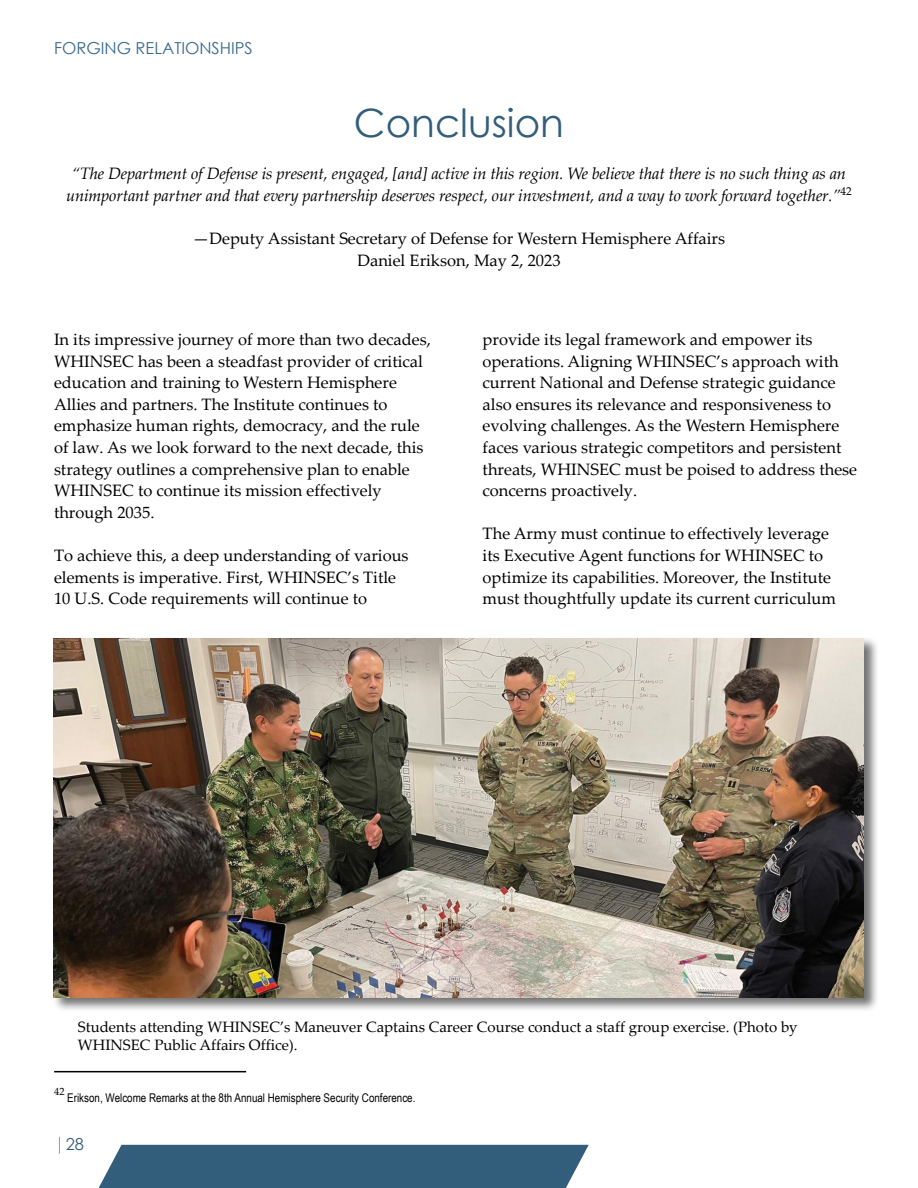
<style>
.page{position:relative;width:918px;height:1188px;background:#fff}
.page>*{position:absolute;margin:0;border:0;box-sizing:border-box;transform-origin:0 0}
.t1{font:39px "Century Gothic";color:#325e7c}
.t2{font:16.5px/21.6px "Palatino Linotype";color:#000}
.t3{font:italic 16.5px/21.6px "Palatino Linotype";letter-spacing:-.01em;color:#000;text-align:center}
.t4{font:16.5px "Century Gothic";color:#396a8c}
.t5{font:16.5px "Century Gothic";color:#325e7c}
.t6{font:15px/18px "Palatino Linotype";color:#000}
.t7{font:12px "Arial Narrow";color:#000}
.t8{font:10.5px "Palatino Linotype";color:#000}
</style>
<div class="page">
<div style="left:98px;top:1145px;width:491px;height:43px;background:#325e7c"></div>
<svg style="left:59px;top:1137px;width:1px;height:17px"></svg>
<hr style="left:54px;top:1071px;width:192px;height:1px;background:#000">
<div style="left:53px;top:637px;width:826px;height:376px;background:#000;opacity:.55"></div>
<img style="left:54px;top:638px;width:810px;height:360px">
<p class="t4" style="left:54px;top:37px;width:200px">FORGING RELATIONSHIPS</p>
<h1 class="t1" style="left:354px;top:96px;width:212px">Conclusion</h1>
<p class="t3" style="left:66px;top:162px;width:787px">“The Department of Defense is present, engaged, [and] active in this region. We believe that there is no such thing as an unimportant partner and that every partnership deserves respect, our investment, and a way to work forward together.”<sup>42</sup></p>
<p class="t2" style="left:193px;top:227px;width:534px;text-align:center">—Deputy Assistant Secretary of Defense for Western Hemisphere Affairs<br>Daniel Erikson, May 2, 2023</p>
<p class="t2" style="left:54px;top:328px;width:378px">In its impressive journey of more than two decades, WHINSEC has been a steadfast provider of critical education and training to Western Hemisphere Allies and partners. The Institute continues to emphasize human rights, democracy, and the rule of law. As we look forward to the next decade, this strategy outlines a comprehensive plan to enable WHINSEC to continue its mission effectively through 2035.</p>
<p class="t2" style="left:54px;top:544px;width:356px">To achieve this, a deep understanding of various elements is imperative. First, WHINSEC’s Title<br>10 U.S. Code requirements will continue to</p>
<p class="t2" style="left:483px;top:328px;width:376px">provide its legal framework and empower its operations. Aligning WHINSEC’s approach with current National and Defense strategic guidance also ensures its relevance and responsiveness to evolving challenges. As the Western Hemisphere faces various strategic competitors and persistent threats, WHINSEC must be poised to address these concerns proactively.</p>
<p class="t2" style="left:483px;top:522px;width:355px">The Army must continue to effectively leverage its Executive Agent functions for WHINSEC to optimize its capabilities. Moreover, the Institute must thoughtfully update its current curriculum</p>
<p class="t6" style="left:78px;top:1017px;width:721px">Students attending WHINSEC’s Maneuver Captains Career Course conduct a staff group exercise. (Photo by<br>WHINSEC Public Affairs Office).</p>
<p class="t8" style="left:54px;top:1083px;width:12px">42</p>
<p class="t7" style="left:67px;top:1089px;width:350px">Erikson, Welcome Remarks at the 8th Annual Hemisphere Security Conference.</p>
<p class="t5" style="left:66px;top:1133px;width:20px">28</p>
</div>
